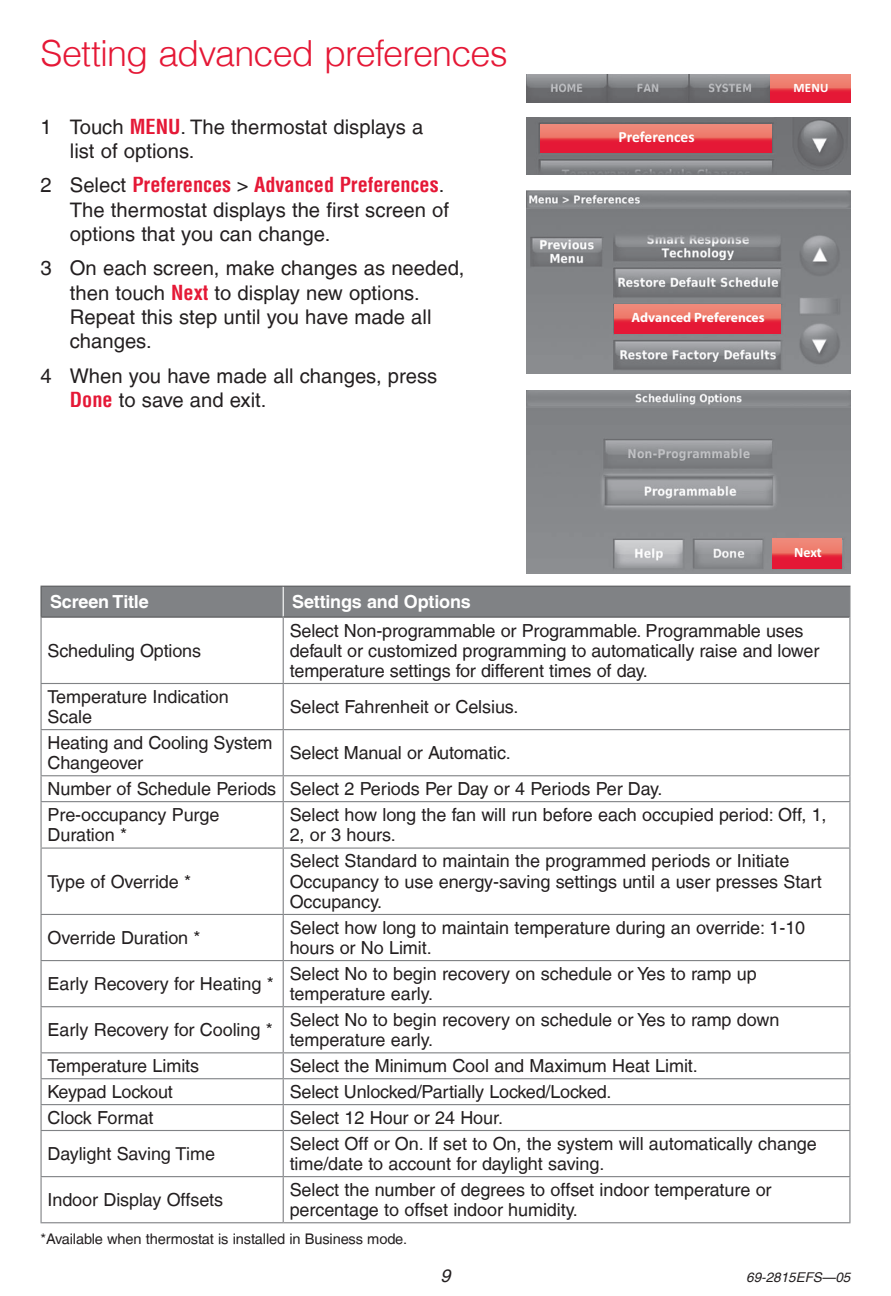
<style>
.page{position:relative;width:891px;height:1296px;background:#fff}
.page>*{position:absolute;margin:0;border:0;box-sizing:border-box;transform-origin:0 0}
.Red_Bar_Header{font:300 36px "Helvetica LT";letter-spacing:-.025em;color:#e51836}
.t1{font:20.25px/24.3px "Helvetica LT";color:#231f20}
.Footnote{font:18px/20.2px "Helvetica LT";letter-spacing:-.005em;color:#231f20}
.Footnote-2{font:700 18px "Helvetica LT";letter-spacing:-.01em;color:#fff}
.t2{font:italic 18px "Helvetica LT";color:#231f20}
.t3{font:700 15.53px "Calibri";color:#fff}
.Footnote-3{font:14.62px "Helvetica LT";letter-spacing:-.01em;color:#231f20}
.t4{font:700 14.17px "Calibri";color:#fff}
.t5{font:700 13.5px "Myriad Pro";color:#fff}
.t6{font:italic 13.5px "Helvetica LT";color:#231f20}
.t7{font:700 12.83px "Calibri";color:#fff}
.s1{font-weight:700;font-stretch:condensed;color:#e51836}
</style>
<div class="page">
<img style="left:526px;top:74px;width:245px;height:29px">
<svg style="left:771px;top:74px;width:79px;height:29px;background:#e94f54"></svg>
<img style="left:526px;top:118px;width:324px;height:57px">
<svg style="left:541px;top:124px;width:231px;height:28px;background:#e94f55"></svg>
<img style="left:526px;top:190px;width:324px;height:184px">
<svg style="left:615px;top:304px;width:166px;height:30px;background:#e94f54"></svg>
<img style="left:526px;top:390px;width:324px;height:184px">
<svg style="left:773px;top:539px;width:69px;height:30px;background:#e94e54"></svg>
<div style="left:42px;top:587px;width:807px;height:30px;background:#808285"></div>
<hr style="left:40px;top:587px;width:2px;height:30px;background:#57585a">
<hr style="left:40px;top:586px;width:243px;height:1px;background:#57585a">
<hr style="left:40px;top:617px;width:243px;height:1px;background:#57585a">
<hr style="left:283px;top:587px;width:1px;height:30px;background:#fff">
<hr style="left:849px;top:587px;width:1px;height:30px;background:#808285">
<hr style="left:283px;top:586px;width:567px;height:1px;background:#57585a">
<hr style="left:283px;top:617px;width:566px;height:1px;background:#57585a">
<hr style="left:40px;top:618px;width:2px;height:65px;background:#808285">
<hr style="left:40px;top:961px;width:2px;height:45px;background:#808285">
<hr style="left:40px;top:1131px;width:2px;height:45px;background:#808285">
<hr style="left:40px;top:960px;width:243px;height:1px;background:#808285">
<hr style="left:40px;top:1130px;width:243px;height:1px;background:#808285">
<hr style="left:283px;top:618px;width:1px;height:65px;background:#808285">
<hr style="left:283px;top:961px;width:1px;height:45px;background:#808285">
<hr style="left:283px;top:1131px;width:1px;height:45px;background:#808285">
<hr style="left:849px;top:617px;width:1px;height:66px;background:#808285">
<hr style="left:849px;top:961px;width:1px;height:45px;background:#808285">
<hr style="left:849px;top:1131px;width:1px;height:45px;background:#808285">
<hr style="left:283px;top:960px;width:567px;height:1px;background:#808285">
<hr style="left:283px;top:1130px;width:567px;height:1px;background:#808285">
<hr style="left:40px;top:684px;width:2px;height:45px;background:#808285">
<hr style="left:40px;top:1007px;width:2px;height:45px;background:#808285">
<hr style="left:40px;top:1177px;width:2px;height:45px;background:#808285">
<hr style="left:40px;top:683px;width:243px;height:1px;background:#808285">
<hr style="left:40px;top:1006px;width:243px;height:1px;background:#808285">
<hr style="left:40px;top:1176px;width:243px;height:1px;background:#808285">
<hr style="left:40px;top:1222px;width:243px;height:1px;background:#808285">
<hr style="left:283px;top:684px;width:1px;height:45px;background:#808285">
<hr style="left:283px;top:1007px;width:1px;height:45px;background:#808285">
<hr style="left:283px;top:1177px;width:1px;height:45px;background:#808285">
<hr style="left:849px;top:684px;width:1px;height:45px;background:#808285">
<hr style="left:849px;top:1007px;width:1px;height:45px;background:#808285">
<hr style="left:849px;top:1177px;width:1px;height:45px;background:#808285">
<hr style="left:283px;top:683px;width:567px;height:1px;background:#808285">
<hr style="left:283px;top:1006px;width:567px;height:1px;background:#808285">
<hr style="left:283px;top:1176px;width:567px;height:1px;background:#808285">
<hr style="left:283px;top:1222px;width:567px;height:1px;background:#808285">
<hr style="left:40px;top:730px;width:2px;height:45px;background:#808285">
<hr style="left:40px;top:729px;width:243px;height:1px;background:#808285">
<hr style="left:283px;top:730px;width:1px;height:45px;background:#808285">
<hr style="left:849px;top:730px;width:1px;height:45px;background:#808285">
<hr style="left:283px;top:729px;width:567px;height:1px;background:#808285">
<hr style="left:40px;top:776px;width:2px;height:25px;background:#808285">
<hr style="left:40px;top:1053px;width:2px;height:25px;background:#808285">
<hr style="left:40px;top:775px;width:243px;height:1px;background:#808285">
<hr style="left:40px;top:1052px;width:243px;height:1px;background:#808285">
<svg style="left:283px;top:776px;width:1px;height:25px"></svg>
<svg style="left:849px;top:776px;width:1px;height:25px"></svg>
<hr style="left:283px;top:775px;width:567px;height:1px;background:#808285">
<hr style="left:283px;top:1052px;width:567px;height:1px;background:#808285">
<hr style="left:40px;top:802px;width:2px;height:46px;background:#808285">
<hr style="left:40px;top:1079px;width:2px;height:25px;background:#808285">
<hr style="left:40px;top:801px;width:243px;height:1px;background:#808285">
<hr style="left:40px;top:1078px;width:243px;height:1px;background:#808285">
<hr style="left:283px;top:802px;width:1px;height:46px;background:#808285">
<hr style="left:849px;top:802px;width:1px;height:46px;background:#808285">
<hr style="left:283px;top:801px;width:567px;height:1px;background:#808285">
<hr style="left:283px;top:1078px;width:567px;height:1px;background:#808285">
<hr style="left:40px;top:849px;width:2px;height:65px;background:#808285">
<hr style="left:40px;top:848px;width:243px;height:1px;background:#808285">
<hr style="left:283px;top:849px;width:1px;height:65px;background:#808285">
<hr style="left:849px;top:849px;width:1px;height:65px;background:#808285">
<hr style="left:283px;top:848px;width:567px;height:1px;background:#808285">
<hr style="left:40px;top:915px;width:2px;height:45px;background:#808285">
<hr style="left:40px;top:914px;width:243px;height:1px;background:#808285">
<hr style="left:283px;top:915px;width:1px;height:45px;background:#808285">
<hr style="left:849px;top:915px;width:1px;height:45px;background:#808285">
<hr style="left:283px;top:914px;width:567px;height:1px;background:#808285">
<hr style="left:40px;top:1105px;width:2px;height:25px;background:#808285">
<hr style="left:40px;top:1104px;width:243px;height:1px;background:#808285">
<svg style="left:283px;top:1053px;width:1px;height:77px"></svg>
<svg style="left:849px;top:1053px;width:1px;height:77px"></svg>
<hr style="left:283px;top:1104px;width:567px;height:1px;background:#808285">
<p class="Red_Bar_Header" style="left:40px;top:31px;width:469px">Setting advanced preferences</p>
<p class="t1" style="left:70px;top:114px;width:355px;text-indent:-29px">1 Touch <span class="s1">MENU</span>. The thermostat displays a list of options.</p>
<p class="t1" style="left:70px;top:173px;width:381px;text-indent:-29px">2 Select <span class="s1">Preferences</span> &gt; <span class="s1">Advanced Preferences</span>.<br>The thermostat displays the first screen of options that you can change.</p>
<p class="t1" style="left:70px;top:256px;width:396px;text-indent:-29px">3 On each screen, make changes as needed, then touch <span class="s1">Next</span> to display new options.<br>Repeat this step until you have made all changes.</p>
<p class="t1" style="left:70px;top:363px;width:369px;text-indent:-29px">4 When you have made all changes, press<br><span class="s1">Done</span> to save and exit.</p>
<p class="t3" style="left:619px;top:128px;width:77px">Preferences</p>
<p class="t7" style="left:794px;top:80px;width:37px">MENU</p>
<p class="t5" style="left:631px;top:309px;width:135px">Advanced Preferences</p>
<p class="t4" style="left:794px;top:544px;width:29px">Next</p>
<p class="Footnote-2" style="left:50px;top:591px;width:100px">Screen Title</p>
<p class="Footnote-2" style="left:292px;top:591px;width:180px">Settings and Options</p>
<p class="Footnote" style="left:48px;top:640px;width:155px">Scheduling Options</p>
<p class="Footnote" style="left:290px;top:620px;width:531px">Select Non-programmable or Programmable. Programmable uses default or customized programming to automatically raise and lower temperature settings for different times of day.</p>
<p class="Footnote" style="left:48px;top:686px;width:183px">Temperature Indication<br>Scale</p>
<p class="Footnote" style="left:290px;top:697px;width:230px">Select Fahrenheit or Celsius.</p>
<p class="Footnote" style="left:48px;top:733px;width:227px">Heating and Cooling System<br>Changeover</p>
<p class="Footnote" style="left:290px;top:743px;width:223px">Select Manual or Automatic.</p>
<p class="Footnote" style="left:48px;top:779px;width:230px">Number of Schedule Periods</p>
<p class="Footnote" style="left:290px;top:779px;width:374px">Select 2 Periods Per Day or 4 Periods Per Day.</p>
<p class="Footnote" style="left:48px;top:805px;width:173px">Pre-occupancy Purge<br>Duration *</p>
<p class="Footnote" style="left:290px;top:805px;width:538px">Select how long the fan will run before each occupied period: Off, 1,<br>2, or 3 hours.</p>
<p class="Footnote" style="left:48px;top:871px;width:145px">Type of Override *</p>
<p class="Footnote" style="left:290px;top:851px;width:534px">Select Standard to maintain the programmed periods or Initiate<br>Occupancy to use energy-saving settings until a user presses Start<br>Occupancy.</p>
<p class="Footnote" style="left:48px;top:928px;width:155px">Override Duration *</p>
<p class="Footnote" style="left:290px;top:917px;width:517px">Select how long to maintain temperature during an override: 1-10 hours or No Limit.</p>
<p class="Footnote" style="left:48px;top:974px;width:228px">Early Recovery for Heating *</p>
<p class="Footnote" style="left:290px;top:964px;width:469px">Select No to begin recovery on schedule or Yes to ramp up temperature early.</p>
<p class="Footnote" style="left:48px;top:1020px;width:227px">Early Recovery for Cooling *</p>
<p class="Footnote" style="left:290px;top:1010px;width:491px">Select No to begin recovery on schedule or Yes to ramp down temperature early.</p>
<p class="Footnote" style="left:48px;top:1056px;width:153px">Temperature Limits</p>
<p class="Footnote" style="left:290px;top:1056px;width:410px">Select the Minimum Cool and Maximum Heat Limit.</p>
<p class="Footnote" style="left:48px;top:1082px;width:127px">Keypad Lockout</p>
<p class="Footnote" style="left:290px;top:1082px;width:323px">Select Unlocked/Partially Locked/Locked.</p>
<p class="Footnote" style="left:48px;top:1108px;width:108px">Clock Format</p>
<p class="Footnote" style="left:290px;top:1108px;width:215px">Select 12 Hour or 24 Hour.</p>
<p class="Footnote" style="left:48px;top:1144px;width:169px">Daylight Saving Time</p>
<p class="Footnote" style="left:290px;top:1133px;width:529px">Select Off or On. If set to On, the system will automatically change time/date to account for daylight saving.</p>
<p class="Footnote" style="left:48px;top:1190px;width:177px">Indoor Display Offsets</p>
<p class="Footnote" style="left:290px;top:1180px;width:483px">Select the number of degrees to offset indoor temperature or percentage to offset indoor humidity.</p>
<p class="Footnote-3" style="left:40px;top:1230px;width:368px">*Available when thermostat is installed in Business mode.</p>
<p class="t2" style="left:440px;top:1265px;width:12px">9</p>
<p class="t6" style="left:746px;top:1269px;width:106px">69-2815EFS—05</p>
</div>
